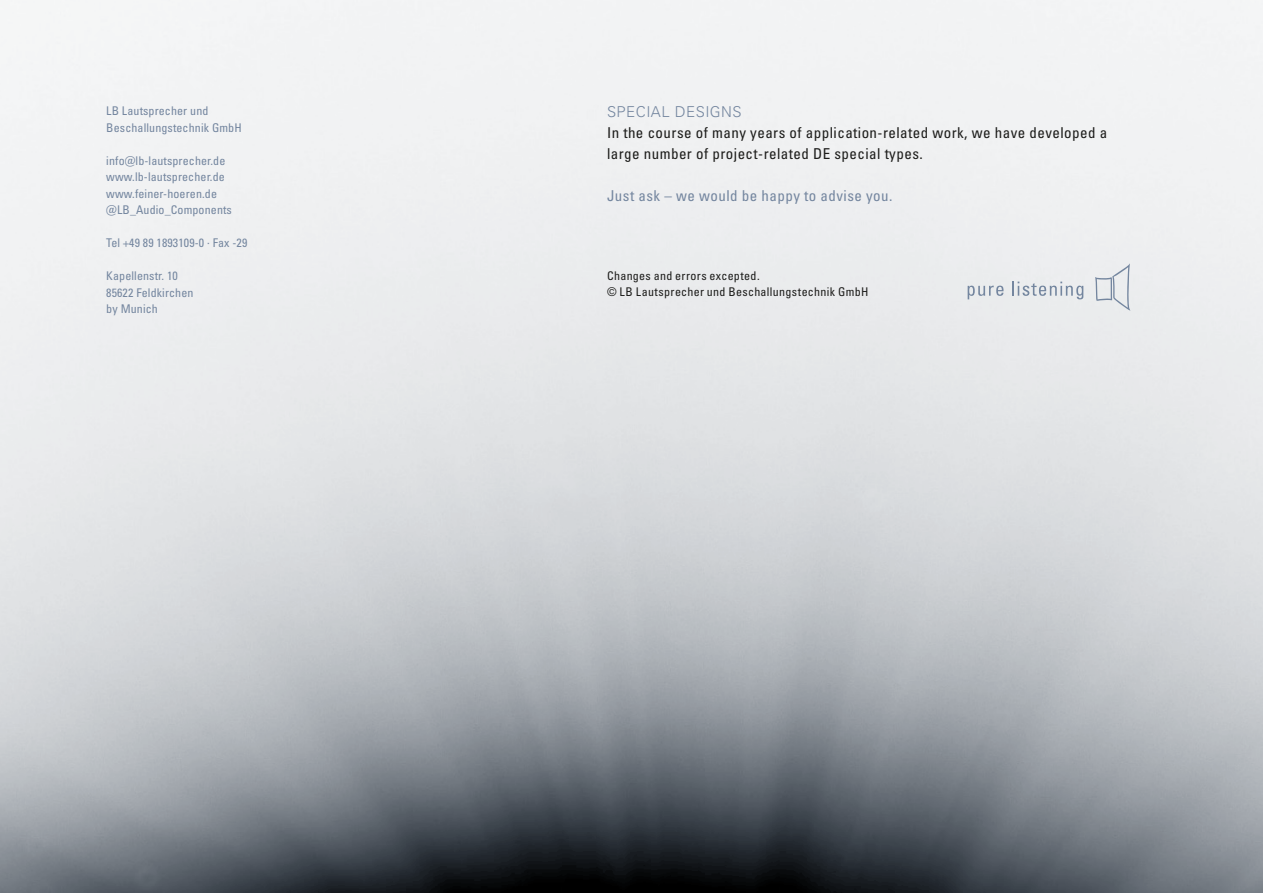
<style>
.page{position:relative;width:1263px;height:893px;background:#fff}
.page>*{position:absolute;margin:0;border:0;box-sizing:border-box;transform-origin:0 0}
.t1{font:condensed 15px/21px "Univers LT Pro";letter-spacing:.03em;color:#1d1d1b}
.t2{font:condensed 15px "Univers LT Pro";letter-spacing:.03em;color:#74869f}
.t3{font:300 15px "Univers LT Pro 45";letter-spacing:.03em;color:#74869f}
.t4{font:condensed 12px/16.5px "Univers LT Pro";letter-spacing:.01em;color:#74869f}
.t5{font:condensed 12px/16.5px "Univers LT Pro";letter-spacing:.025em;color:#1d1d1b}
</style>
<div class="page">
<img style="left:0;top:0;width:1263px;height:893px">
<svg style="left:1095px;top:263px;width:35px;height:48px;background:#dadee2"></svg>
<svg style="left:968px;top:286px;width:35px;height:13px"></svg>
<svg style="left:1012px;top:282px;width:71px;height:17px"></svg>
<p class="t4" style="left:106px;top:102px;width:137px">LB Lautsprecher und<br>Beschallungstechnik GmbH</p>
<p class="t4" style="left:106px;top:152px;width:127px">info@lb-lautsprecher.de www.lb-lautsprecher.de www.feiner-hoeren.de @LB_Audio_Components</p>
<p class="t4" style="left:106px;top:234px;width:143px">Tel +49 89 1893109-0 · Fax -29</p>
<p class="t4" style="left:106px;top:267px;width:89px">Kapellenstr. 10<br>85622 Feldkirchen by Munich</p>
<p class="t3" style="left:607px;top:102px;width:136px">SPECIAL DESIGNS</p>
<p class="t1" style="left:607px;top:122px;width:502px">In the course of many years of application-related work, we have developed a large number of project-related DE special types.</p>
<p class="t2" style="left:607px;top:186px;width:287px">Just ask – we would be happy to advise you.</p>
<p class="t5" style="left:607px;top:267px;width:263px">Changes and errors excepted.<br>© LB Lautsprecher und Beschallungstechnik GmbH</p>
</div>
